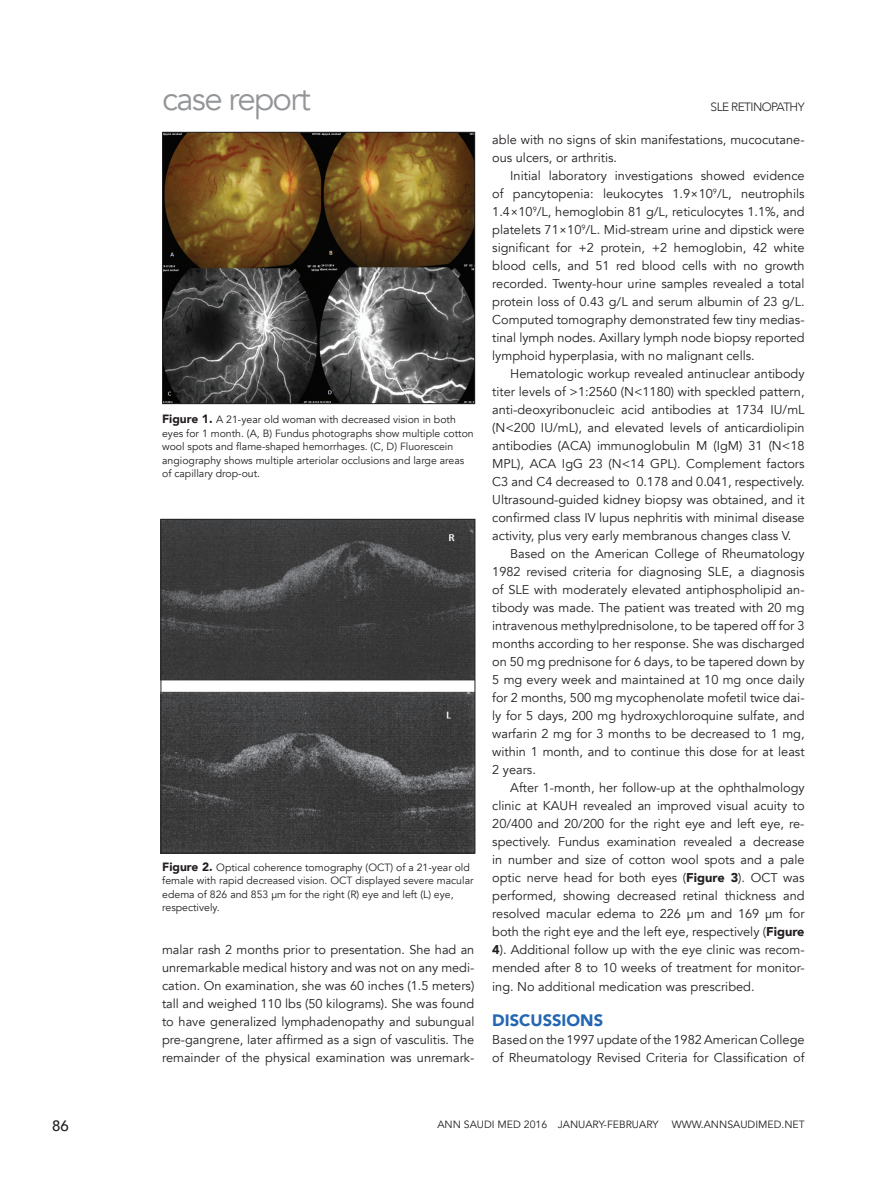
<style>
.page{position:relative;width:893px;height:1191px;background:#fff}
.page>*{position:absolute;margin:0;border:0;box-sizing:border-box;transform-origin:0 0}
.t1{font:33px "Avenir";letter-spacing:-.05em;color:#939598}
.t2{font:900 16.5px "Avenir";color:#2466b2}
.t3{font:500 15px "Avenir";color:#231f20}
.t4{font:12.75px/18px "Avenir";color:#231f20;text-align:justify}
.t5{font:300 12px "Avenir";letter-spacing:-.05em;color:#231f20}
.t6{font:10.5px/13.5px "Avenir";color:#231f20}
.s1{font-weight:900;font-size:12px}
.s2{font-weight:900}
</style>
<div class="page">
<img style="left:164px;top:134px;width:309px;height:268px">
<div style="left:162px;top:132px;width:313px;height:272px;border:1px solid #231f20"></div>
<img style="left:163px;top:521px;width:310px;height:330px">
<div style="left:161px;top:519px;width:314px;height:334px;border:1px solid #231f20"></div>
<h1 class="t1" style="left:162px;top:78px;width:150px">case report</h1>
<p class="t6" style="left:162px;top:413px;width:313px"><span class="s1">Figure 1.</span> A 21-year old woman with decreased vision in both eyes for 1 month. (A, B) Fundus photographs show multiple cotton wool spots and flame-shaped hemorrhages. (C, D) Fluorescein angiography shows multiple arteriolar occlusions and large areas of capillary drop-out.</p>
<p class="t6" style="left:162px;top:860px;width:313px"><span class="s1">Figure 2.</span> Optical coherence tomography (OCT) of a 21-year old female with rapid decreased vision. OCT displayed severe macular edema of 826 and 853 µm for the right (R) eye and left (L) eye, respectively.</p>
<p class="t4" style="left:162px;top:941px;width:314px">malar rash 2 months prior to presentation. She had an unremarkable medical history and was not on any medi&shy;cation. On examination, she was 60 inches (1.5 meters) tall and weighed 110 lbs (50 kilograms). She was found to have generalized lymphadenopathy and subungual pre-gangrene, later affirmed as a sign of vasculitis. The remainder of the physical examination was unremark-</p>
<p class="t5" style="left:711px;top:100px;width:96px">SLE RETINOPATHY</p>
<p class="t4" style="left:492px;top:131px;width:314px">able with no signs of skin manifestations, mucocutane&shy;ous ulcers, or arthritis.</p>
<p class="t4" style="left:492px;top:167px;width:314px;text-indent:18px">Initial laboratory investigations showed evidence of pancytopenia: leukocytes 1.9×10<sup>9</sup>/L, neutrophils 1.4×10<sup>9</sup>/L, hemoglobin 81 g/L, reticulocytes 1.1%, and platelets 71×10<sup>9</sup>/L. Mid-stream urine and dipstick were significant for +2 protein, +2 hemoglobin, 42 white blood cells, and 51 red blood cells with no growth recorded. Twenty-hour urine samples revealed a total protein loss of 0.43 g/L and serum albumin of 23 g/L.<br>Computed tomography demonstrated few tiny medias&shy;tinal lymph nodes. Axillary lymph node biopsy reported lymphoid hyperplasia, with no malignant cells.</p>
<p class="t4" style="left:492px;top:365px;width:314px;text-indent:18px">Hematologic workup revealed antinuclear antibody titer levels of &gt;1:2560 (N &lt;1180) with speckled pattern, anti-deoxyribonucleic acid antibodies at 1734 IU/mL (N &lt;200 IU/mL), and elevated levels of anticardiolipin antibodies (ACA) immunoglobulin M (IgM) 31 (N &lt;18<br>MPL), ACA IgG 23 (N &lt;14 GPL). Complement factors C3 and C4 decreased to 0.178 and 0.041, respectively.<br>Ultrasound-guided kidney biopsy was obtained, and it confirmed class IV lupus nephritis with minimal disease activity, plus very early membranous changes class V.</p>
<p class="t4" style="left:492px;top:545px;width:314px;text-indent:18px">Based on the American College of Rheumatology 1982 revised criteria for diagnosing SLE, a diagnosis of SLE with moderately elevated antiphospholipid an&shy;tibody was made. The patient was treated with 20 mg intravenous methylprednisolone, to be tapered off for 3 months according to her response. She was discharged on 50 mg prednisone for 6 days, to be tapered down by 5 mg every week and maintained at 10 mg once daily for 2 months, 500 mg mycophenolate mofetil twice dai&shy;ly for 5 days, 200 mg hydroxychloroquine sulfate, and warfarin 2 mg for 3 months to be decreased to 1 mg, within 1 month, and to continue this dose for at least 2 years.</p>
<p class="t4" style="left:492px;top:779px;width:314px;text-indent:18px">After 1-month, her follow-up at the ophthalmology clinic at KAUH revealed an improved visual acuity to 20/400 and 20/200 for the right eye and left eye, re&shy;spectively. Fundus examination revealed a decrease in number and size of cotton wool spots and a pale optic nerve head for both eyes (<span class="s2">Figure 3</span>). OCT was performed, showing decreased retinal thickness and resolved macular edema to 226 µm and 169 µm for both the right eye and the left eye, respectively (<span class="s2">Figure 4</span>). Additional follow up with the eye clinic was recom&shy;mended after 8 to 10 weeks of treatment for monitor&shy;ing. N o additional medication was prescribed.</p>
<p class="t2" style="left:492px;top:1006px;width:112px">Discussions</p>
<p class="t4" style="left:492px;top:1031px;width:314px">Based on the 1997 update of the 1982 American College of Rheumatology Revised Criteria for Classification of</p>
<p class="t3" style="left:52px;top:1112px;width:18px">86</p>
<p class="t6" style="left:437px;top:1118px;width:40px">Ann Saudi</p>
<p class="t6" style="left:498px;top:1118px;width:162px">Med 2016 JAN UARY-FEBRUARY</p>
<p class="t6" style="left:672px;top:1118px;width:64px">www.annsaudimed</p>
<p class="t6" style="left:781px;top:1118px;width:18px">.net</p>
</div>
